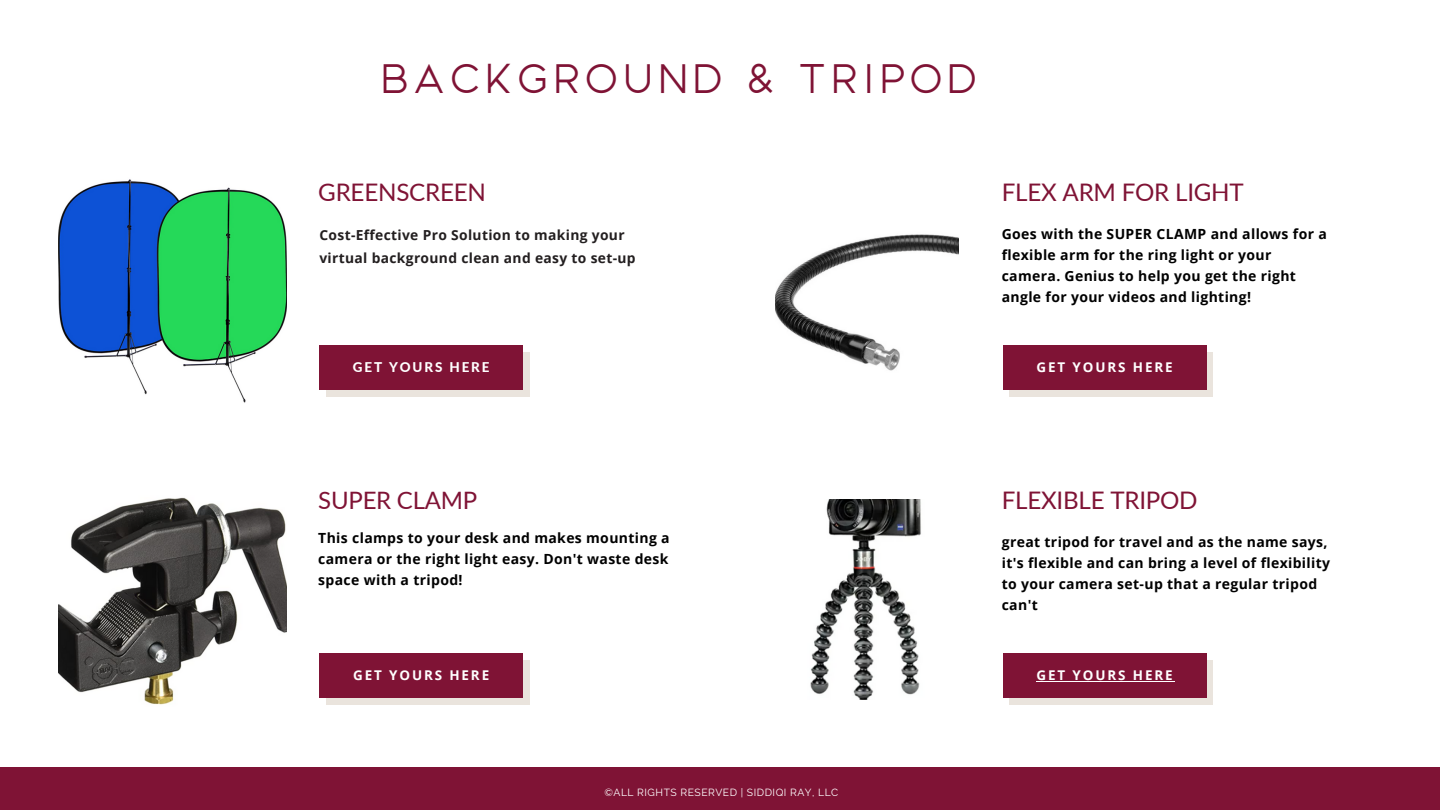
<style>
.page{position:relative;width:1440px;height:810px;background:#fff}
.page>*{position:absolute;margin:0;border:0;box-sizing:border-box;transform-origin:0 0}
.t1{font:300 36px "Distinct Style Sans";letter-spacing:.1em;color:#7f1335}
.t2{font:24.2px "Lato";letter-spacing:-.01em;color:#7f1335}
.t3{font:24px "Lato";letter-spacing:-.01em;color:#7f1335}
.t4{font:700 14px/21px "Open Sans";letter-spacing:.025em;color:#000}
.t5{font:700 13.8px/22.9px "Open Sans";letter-spacing:.025em;color:#231f20}
.t6{font:700 13.4px "Open Sans";letter-spacing:.14em;color:#fff}
.t7{font:800 13.4px "Lato";letter-spacing:.14em;color:#fff}
.t8{font:10.3px "Raleway";letter-spacing:.05em;color:#fff}
</style>
<div class="page">
<img style="left:59px;top:179px;width:228px;height:224px">
<img style="left:59px;top:497px;width:228px;height:208px">
<div style="left:326px;top:352px;width:204px;height:45px;background:#eae4dd"></div>
<div style="left:319px;top:346px;width:204px;height:44px;background:#7f1335"></div>
<div style="left:326px;top:660px;width:204px;height:45px;background:#eae4dd"></div>
<div style="left:319px;top:654px;width:204px;height:44px;background:#7f1335"></div>
<img style="left:775px;top:234px;width:184px;height:137px">
<img style="left:810px;top:499px;width:111px;height:201px">
<div style="left:1010px;top:352px;width:203px;height:45px;background:#eae4dd"></div>
<div style="left:1003px;top:346px;width:204px;height:44px;background:#7f1335"></div>
<div style="left:1010px;top:660px;width:203px;height:45px;background:#eae4dd"></div>
<div style="left:1003px;top:654px;width:204px;height:44px;background:#7f1335"></div>
<hr style="left:1037px;top:681px;width:138px;height:1px;background:#fff">
<div style="left:0;top:767px;width:1440px;height:43px;background:#7f1335"></div>
<p class="t1" style="left:380px;top:57px;width:599px">BACKGROUND &amp; TRIPOD</p>
<p class="t2" style="left:318px;top:177px;width:169px">GREENSCREEN</p>
<p class="t5" style="left:319px;top:223px;width:318px">Cost-Effective Pro Solution to making your virtual background clean and easy to set-up</p>
<p class="t7" style="left:353px;top:358px;width:138px">GET YOURS HERE</p>
<p class="t2" style="left:1002px;top:177px;width:244px">FLEX ARM FOR LIGHT</p>
<p class="t4" style="left:1002px;top:223px;width:327px">Goes with the SUPER CLAMP and allows for a flexible arm for the ring light or your camera. Genius to help you get the right angle for your videos and lighting!</p>
<p class="t6" style="left:1037px;top:358px;width:138px">GET YOURS HERE</p>
<p class="t3" style="left:318px;top:485px;width:161px">SUPER CLAMP</p>
<p class="t4" style="left:318px;top:527px;width:353px;text-align:justify">This clamps to your desk and makes mounting a camera or the right light easy. Don't waste desk space with a tripod!</p>
<p class="t6" style="left:353px;top:666px;width:138px">GET YOURS HERE</p>
<p class="t8" style="left:604px;top:787px;width:235px">©ALL RIGHTS RESERVED | SIDDIQI RAY, LLC</p>
<p class="t2" style="left:1002px;top:485px;width:197px">FLEXIBLE TRIPOD</p>
<p class="t4" style="left:1002px;top:531px;width:330px">great tripod for travel and as the name says, it's flexible and can bring a level of flexibility to your camera set-up that a regular tripod can't</p>
<p class="t6" style="left:1037px;top:666px;width:138px">GET YOURS HERE</p>
</div>
